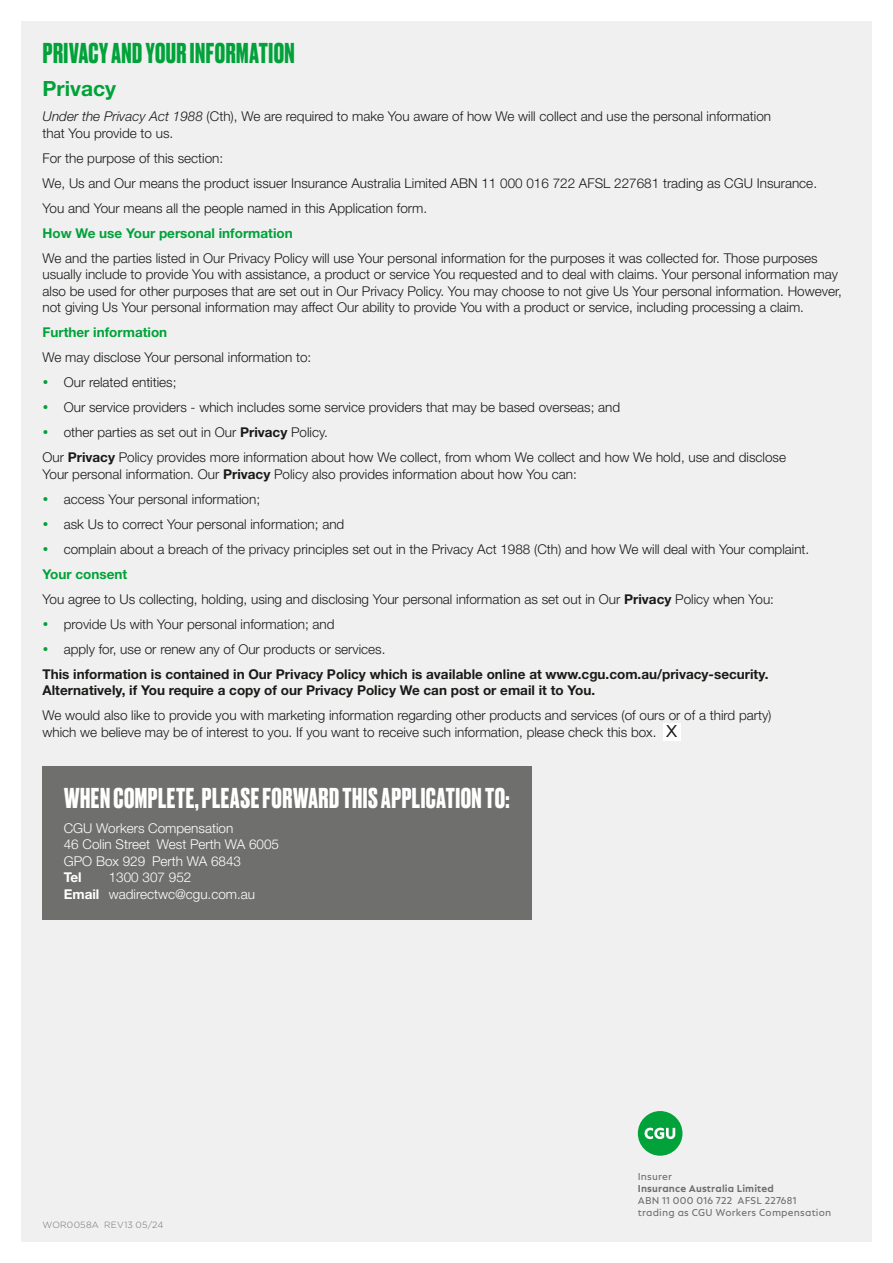
<style>
.page{position:relative;width:893px;height:1263px;background:#fff}
.page>*{position:absolute;margin:0;border:0;box-sizing:border-box;transform-origin:0 0}
.t1{font:700 27px "Druk";letter-spacing:.02em;color:#fff}
.t2{font:700 27px "Druk";letter-spacing:.02em;color:#00a239}
.t3{font:700 21px "Helvetica Neue LT Std";color:#00a239}
.t4{font:300 13.5px/16.5px "Helvetica Neue LT Std";color:#1a1a18}
.t5{font:700 13.5px/16.5px "Helvetica Neue LT Std";color:#1a1a18}
.t6{font:300 13.5px/16.5px "Helvetica Neue LT Std";color:#fff}
.t7{font:700 13.5px "Helvetica Neue LT Std";color:#00a239}
.t8{font:700 13.5px "Helvetica Neue LT Std";color:#fff}
.t9{font:10.5px/12px "Neptune";letter-spacing:.015em;color:#6f6f6e}
.t10{font:700 10.5px "Neptune";letter-spacing:.01em;color:#6f6f6e}
.t11{font:300 9px "Gotham";letter-spacing:.025em;color:#6f6f6e}
.s1{font-style:italic}
.s2{font-weight:700}
.s3{font-size:23.1px}
</style>
<div class="page">
<div style="left:21px;top:21px;width:851px;height:1221px;background:#f0f0f0"></div>
<div style="left:638px;top:1111px;width:44px;height:45px;background:#00a239;border-radius:50%"></div>
<svg style="left:644px;top:1128px;width:31px;height:11px"></svg>
<div style="left:663px;top:723px;width:17px;height:17px;background:#fff"></div>
<div style="left:43px;top:766px;width:488px;height:154px;background:#6f6f6e"></div>
<h1 class="t2" style="left:43px;top:34px;width:253px">PRIVACY AND YOUR INFORMATION</h1>
<h2 class="t3" style="left:43px;top:76px;width:75px">Privacy</h2>
<p class="t4" style="left:43px;top:108px;width:730px"><span class="s1">Under the Privacy Act 1988</span> (Cth), We are required to make You aware of how We will collect and use the personal information that You provide to us.</p>
<p class="t4" style="left:43px;top:145px;width:776px;line-height:25px">For the purpose of this section:<br>We, Us and Our means the product issuer Insurance Australia Limited ABN 11 000 016 722 AFSL 227681 trading as CGU Insurance.<br>You and Your means all the people named in this Application form.</p>
<p class="t7" style="left:43px;top:225px;width:252px">How We use Your personal information</p>
<p class="t4" style="left:43px;top:249px;width:801px">We and the parties listed in Our Privacy Policy will use Your personal information for the purposes it was collected for. Those purposes usually include to provide You with assistance, a product or service You requested and to deal with claims. Your personal information may also be used for other purposes that are set out in Our Privacy Policy. You may choose to not give Us Your personal information. However, not giving Us Your personal information may affect Our ability to provide You with a product or service, including processing a claim.</p>
<p class="t7" style="left:43px;top:324px;width:126px">Further information</p>
<p class="t4" style="left:43px;top:349px;width:270px">We may disclose Your personal information to:</p>
<p class="t4" style="left:64px;top:374px;width:114px">Our related entities;</p>
<p class="t4" style="left:64px;top:399px;width:558px">Our service providers - which includes some service providers that may be based overseas; and</p>
<p class="t4" style="left:64px;top:424px;width:266px">other parties as set out in Our <span class="s2">Privacy</span> Policy.</p>
<p class="t4" style="left:43px;top:449px;width:745px">Our <span class="s2">Privacy</span> Policy provides more information about how We collect, from whom We collect and how We hold, use and disclose</p>
<p class="t4" style="left:64px;top:461px;width:747px;line-height:25px;text-indent:-21px">Your personal information. Our <span class="s2">Privacy</span> Policy also provides information about how You can:<br>access Your personal information;<br>ask Us to correct Your personal information; and<br>complain about a breach of the privacy principles set out in the Privacy Act 1988 (Cth) and how We will deal with Your complaint.</p>
<p class="t7" style="left:43px;top:566px;width:86px">Your consent</p>
<p class="t4" style="left:43px;top:590px;width:733px">You agree to Us collecting, holding, using and disclosing Your personal information as set out in Our <span class="s2">Privacy</span> Policy when You:</p>
<p class="t4" style="left:64px;top:616px;width:272px">provide Us with Your personal information; and</p>
<p class="t4" style="left:64px;top:641px;width:323px">apply for, use or renew any of Our products or services.</p>
<p class="t5" style="left:43px;top:665px;width:727px">This information is contained in Our Privacy Policy which is available online at www.cgu.com.au/privacy-security.<br>Alternatively, if You require a copy of our Privacy Policy We can post or email it to You.</p>
<p class="t4" style="left:43px;top:707px;width:730px">We would also like to provide you with marketing information regarding other products and services (of ours or of a third party) which we believe may be of interest to you. If you want to receive such information, please check this box. <span class="s3">x</span></p>
<h1 class="t1" style="left:64px;top:779px;width:447px">WHEN COMPLETE, PLEASE FORWARD THIS APPLICATION TO:</h1>
<p class="t6" style="left:64px;top:819px;width:217px">CGU Workers Compensation<br>46 Colin Street West Perth WA 6005<br>GPO Box 929 Perth WA 6843</p>
<p class="t8" style="left:64px;top:869px;width:19px">Tel</p>
<p class="t6" style="left:64px;top:869px;width:193px;text-indent:45px">1300 307 952<br><span class="s2">Email</span> wadirectwc@cgu.com.au</p>
<p class="t11" style="left:43px;top:1219px;width:122px">WOR0058A REV13 05/24</p>
<p class="t9" style="left:638px;top:1170px;width:36px">Insurer</p>
<p class="t10" style="left:638px;top:1182px;width:138px">Insurance Australia Limited</p>
<p class="t9" style="left:638px;top:1194px;width:195px">ABN 11 000 016 722 AFSL 227681 trading as CGU Workers Compensation</p>
</div>
